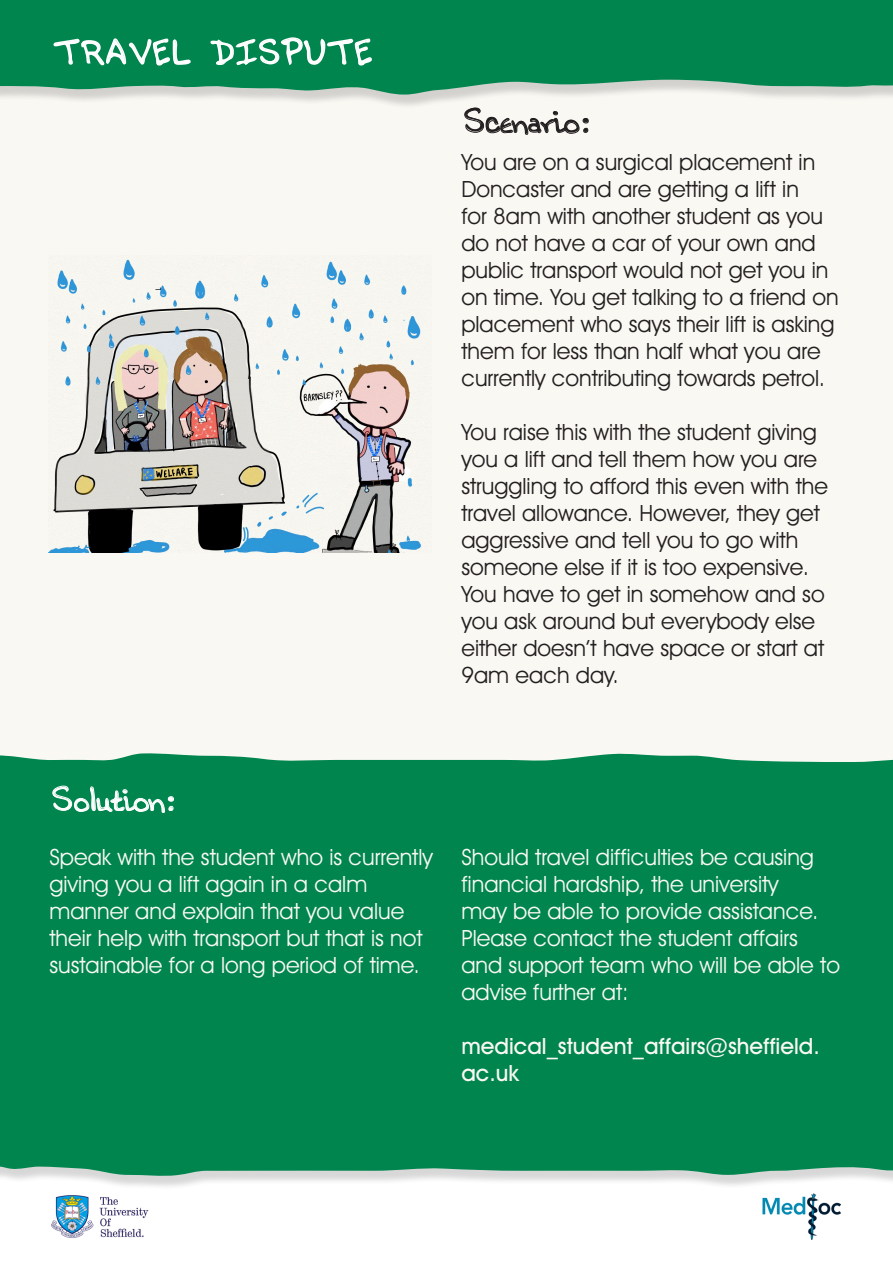
<style>
.page{position:relative;width:893px;height:1263px;background:#fff}
.page>*{position:absolute;margin:0;border:0;box-sizing:border-box;transform-origin:0 0}
.t1{font:36px "Austins Hand";letter-spacing:-.04em;color:#fff}
.t2{font:36px "Austins Hand";color:#231f20}
.t3{font:36px "Austins Hand";color:#fff}
.t4{font:22.5px/27px "Avant Garde IT Cby BT";color:#231f20}
.t5{font:22.5px/27px "Avant Garde IT Cby BT";color:#f9f8f3}
.t6{font:500 22.5px/27px "Avant Garde IT Cby BT";color:#f9f8f3}
</style>
<div class="page">
<div style="left:0;top:0;width:893px;height:876px;background:#f9f8f3"></div>
<div style="left:0;top:755px;width:893px;height:435px;background:#231f20;opacity:.18"></div>
<div style="left:0;top:753px;width:893px;height:424px;background:#00854e"></div>
<svg style="left:464px;top:109px;width:124px;height:26px"></svg>
<svg style="left:53px;top:786px;width:121px;height:26px;background:#309c6f"></svg>
<div style="left:0;top:0;width:893px;height:109px;background:#231f20;opacity:.18"></div>
<svg style="left:0;top:0;width:893px;height:95px;background:#188e5c"></svg>
<img style="left:49px;top:259px;width:372px;height:293px">
<svg style="left:53px;top:10px;width:139px;height:57px;background:#1d9362"></svg>
<svg style="left:209px;top:37px;width:164px;height:30px;background:#3ca178"></svg>
<img style="left:762px;top:1193px;width:80px;height:46px">
<img style="left:51px;top:1195px;width:98px;height:43px">
<p class="t1" style="left:51px;top:30px;width:324px">TRAVEL DISPUTE</p>
<p class="t2" style="left:461px;top:99px;width:130px">Scenario:</p>
<p class="t4" style="left:461px;top:148px;width:379px">You are on a surgical placement in Doncaster and are getting a lift in<br>for 8am with another student as you do not have a car of your own and public transport would not get you in on time. You get talking to a friend on placement who says their lift is asking them for less than half what you are currently contributing towards petrol.</p>
<p class="t4" style="left:461px;top:418px;width:368px">You raise this with the student giving you a lift and tell them how you are struggling to afford this even with the travel allowance. However, they get aggressive and tell you to go with someone else if it is too expensive.<br>You have to get in somehow and so you ask around but everybody else either doesn’t have space or start at<br>9am each day.</p>
<p class="t3" style="left:49px;top:777px;width:127px">Solution:</p>
<p class="t5" style="left:49px;top:843px;width:385px">Speak with the student who is currently giving you a lift again in a calm manner and explain that you value their help with transport but that is not sustainable for a long period of time.</p>
<p class="t5" style="left:461px;top:843px;width:380px">Should travel difficulties be causing financial hardship, the university<br>may be able to provide assistance.<br>Please contact the student affairs and support team who will be able to advise further at:</p>
<p class="t6" style="left:461px;top:1032px;width:360px">medical_student_affairs@sheffield. ac.uk</p>
</div>
